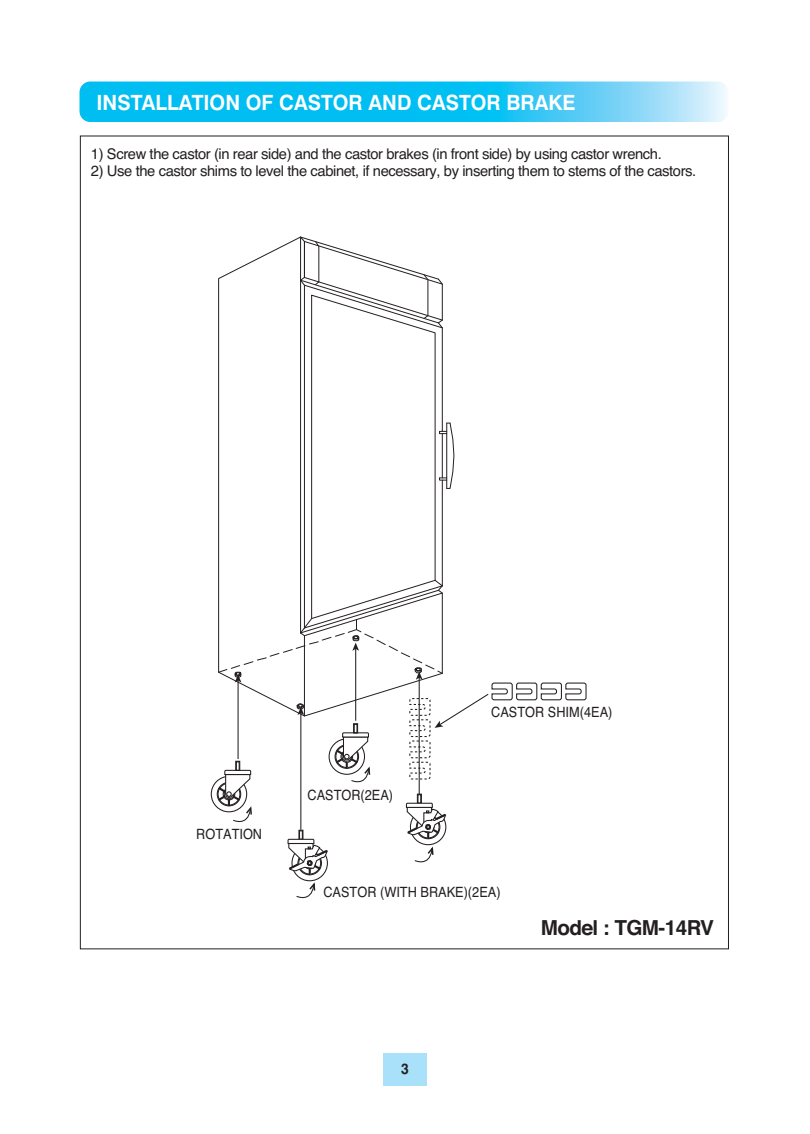
<style>
.page{position:relative;width:810px;height:1134px;background:#fff}
.page>*{position:absolute;margin:0;border:0;box-sizing:border-box;transform-origin:0 0}
.t1{font:700 21px "Swiss 721 BT";color:#fff;scale:.95 1}
.t2{font:700 20.7px "Helvetica";letter-spacing:-.03em;color:#231f20}
.t3{font:700 15px "Swiss 721 BT";color:#231f20;scale:.9 1}
.t4{font:14.7px "Helvetica";letter-spacing:-.03em;color:#231f20}
.t5{font:14.1px "Helvetica";color:#231f20;scale:.9 1}
</style>
<div class="page">
<div style="left:383px;top:1053px;width:44px;height:33px;background:#aae1fa"></div>
<svg style="left:80px;top:82px;width:648px;height:40px;background:#2ac6f4"></svg>
<svg style="left:211px;top:776px;width:36px;height:36px"></svg>
<div style="left:211px;top:776px;width:36px;height:36px;border:1px solid #231f20;border-radius:50%"></div>
<svg style="left:217px;top:236px;width:370px;height:663px"></svg>
<h1 class="t1" style="left:96px;top:90px;width:506px">INSTALLATION OF CASTOR AND CASTOR BRAKE</h1>
<p class="t4" style="left:91px;top:148px;width:572px">1) Screw the castor (in rear side) and the castor brakes (in front side) by using castor wrench.</p>
<p class="t4" style="left:91px;top:166px;width:607px">2) Use the castor shims to level the cabinet, if necessary, by inserting them to stems of the castors.</p>
<p class="t5" style="left:196px;top:828px;width:75px">ROTATION</p>
<p class="t5" style="left:307px;top:790px;width:97px">CASTOR(2EA)</p>
<p class="t5" style="left:491px;top:707px;width:136px">CASTOR SHIM(4EA)</p>
<p class="t5" style="left:323px;top:887px;width:198px">CASTOR (WITH BRAKE)(2EA)</p>
<h2 class="t2" style="left:541px;top:920px;width:175px">Model : TGM-14RV</h2>
<p class="t3" style="left:401px;top:1060px;width:10px">3</p>
</div>
